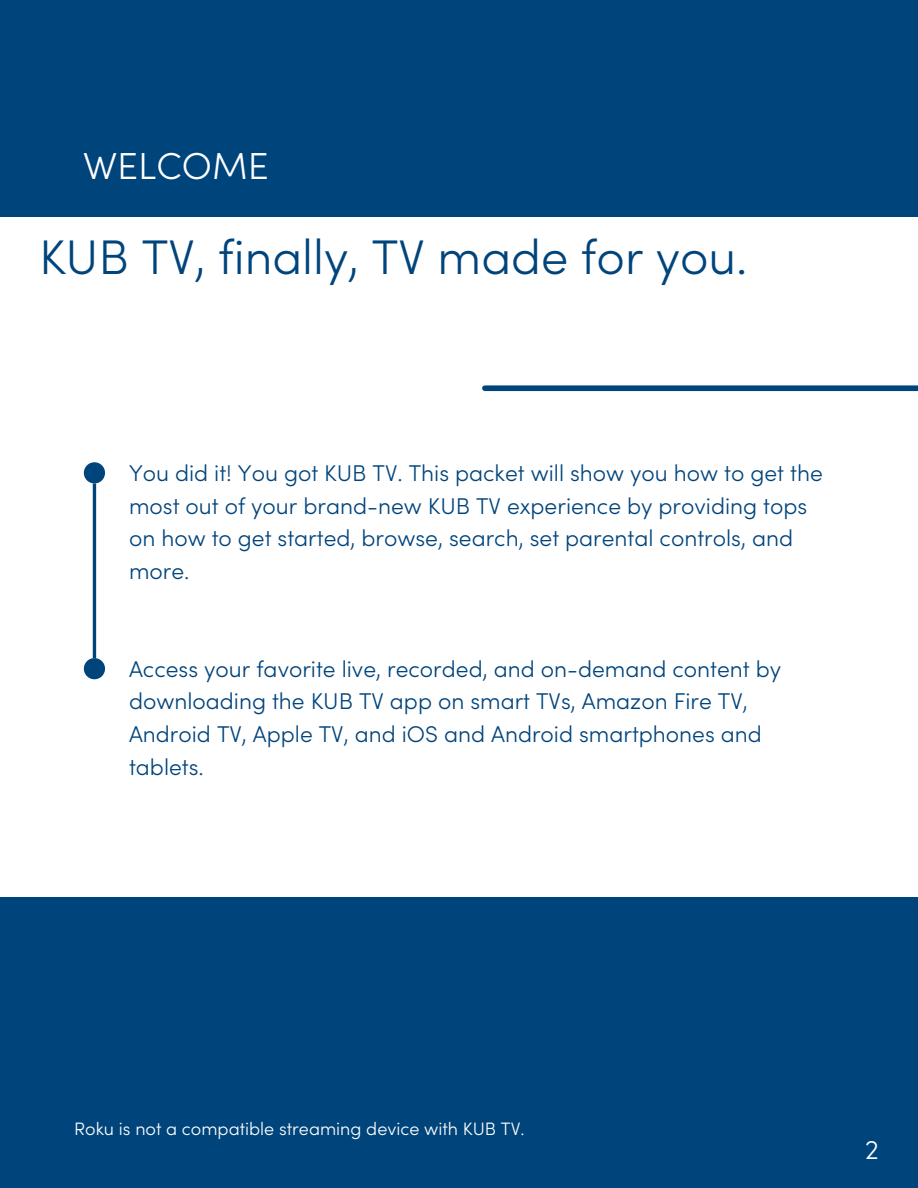
<style>
.page{position:relative;width:918px;height:1188px;background:#fff}
.page>*{position:absolute;margin:0;border:0;box-sizing:border-box;transform-origin:0 0}
.t1{font:300 48.6px "Sofia Pro";color:#00447c}
.t2{font:300 37.65px "Sofia Pro";color:#fff}
.t3{font:300 27px "Sofia Pro";color:#fff}
.t4{font:300 22.8px/32.7px "Sofia Pro";color:#00447c}
.t5{font:300 18px "Sofia Pro";color:#fff}
</style>
<div class="page">
<div style="left:0;top:897px;width:918px;height:291px;background:#00447c"></div>
<div style="left:485px;top:385px;width:433px;height:6px;background:#00447c"></div>
<div style="left:0;top:0;width:918px;height:217px;background:#00447c"></div>
<div style="left:84px;top:658px;width:21px;height:21px;background:#00447c;border-radius:50%"></div>
<hr style="left:93px;top:483px;width:3px;height:175px;background:#00447c">
<div style="left:84px;top:462px;width:21px;height:21px;background:#00447c;border-radius:50%"></div>
<p class="t2" style="left:83px;top:151px;width:187px">WELCOME</p>
<h2 class="t1" style="left:39px;top:239px;width:710px">KUB TV, finally, TV made for you.</h2>
<h1 class="t4" style="left:129px;top:459px;width:695px">You did it! You got KUB TV. This packet will show you how to get the most out of your brand-new KUB TV experience by providing tops on how to get started, browse, search, set parental controls, and more.</h1>
<h3 class="t4" style="left:129px;top:655px;width:654px">Access your favorite live, recorded, and on-demand content by downloading the KUB TV app on smart TVs, Amazon Fire TV, Android TV, Apple TV, and iOS and Android smartphones and tablets.</h3>
<p class="t5" style="left:74px;top:1122px;width:452px">Roku is not a compatible streaming device with KUB TV.</p>
<h3 class="t3" style="left:865px;top:1139px;width:15px">2</h3>
</div>
